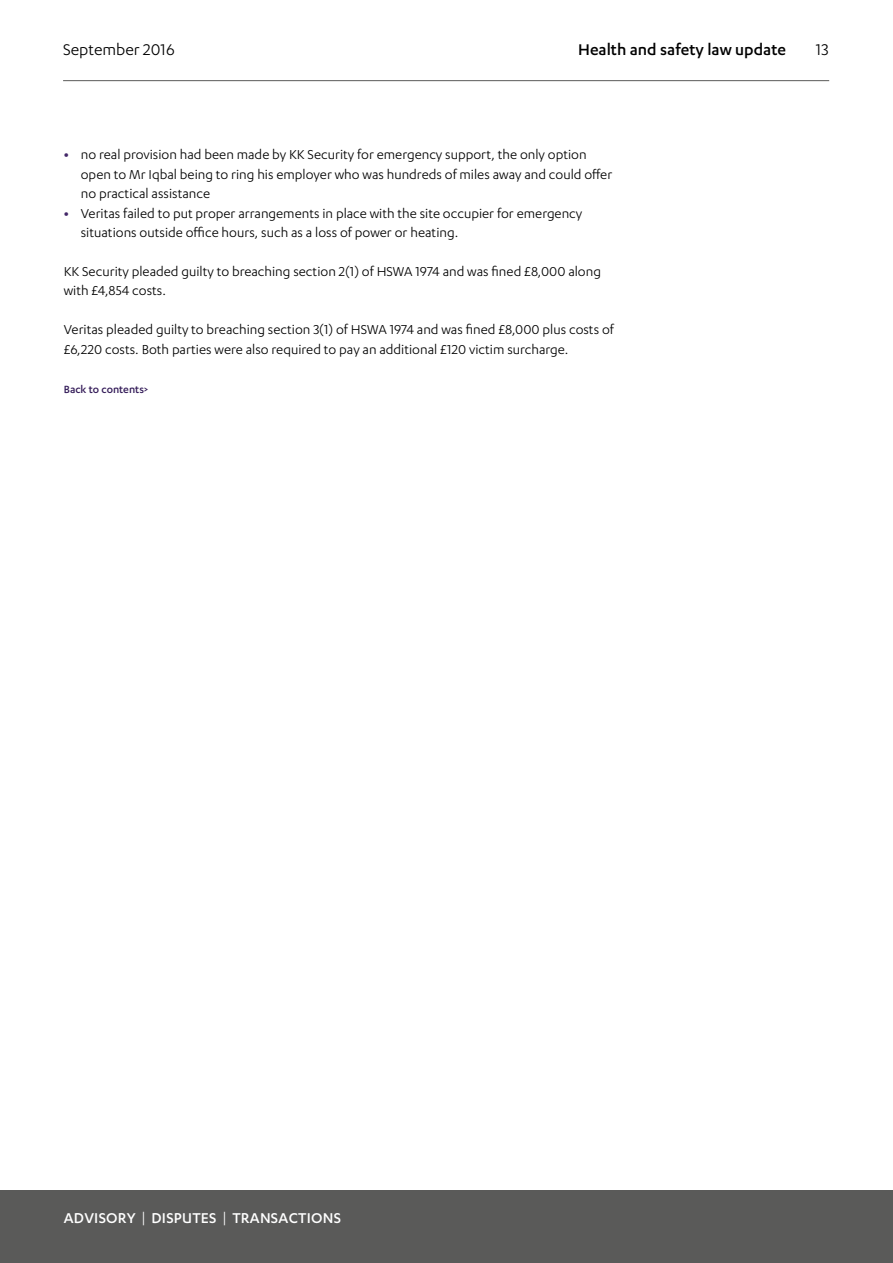
<style>
.page{position:relative;width:893px;height:1263px;background:#fff}
.page>*{position:absolute;margin:0;border:0;box-sizing:border-box;transform-origin:0 0}
.t1{font:500 18px "Karbon";color:#000}
.t2{font:18px "Karbon";color:#000}
.t3{font:500 16.5px "Karbon";letter-spacing:.015em;color:#fff}
.t4{font:15px/19.5px "Karbon";color:#000}
.t5{font:500 12px "Karbon";color:#331b58}
.s1{font-weight:700;color:#432768}
.s2{font-weight:400}
</style>
<div class="page">
<hr style="left:63px;top:80px;width:766px;height:1px;background:#5a5a59">
<div style="left:0;top:1191px;width:893px;height:72px;background:#5a5a59"></div>
<p class="t2" style="left:63px;top:39px;width:113px">September 2016</p>
<p class="t1" style="left:578px;top:39px;width:209px">Health and safety law update</p>
<p class="t2" style="left:816px;top:39px;width:14px">13</p>
<p class="t4" style="left:81px;top:144px;width:533px;text-indent:-17px"><span class="s1">•</span> no real provision had been made by KK Security for emergency support, the only option open to Mr Iqbal being to ring his employer who was hundreds of miles away and could offer no practical assistance</p>
<p class="t4" style="left:81px;top:203px;width:503px;text-indent:-17px"><span class="s1">•</span> Veritas failed to put proper arrangements in place with the site occupier for emergency situations outside office hours, such as a loss of power or heating.</p>
<p class="t4" style="left:64px;top:261px;width:539px">KK Security pleaded guilty to breaching section 2(1) of HSWA 1974 and was fined £8,000 along with £4,854 costs.</p>
<p class="t4" style="left:64px;top:320px;width:552px">Veritas pleaded guilty to breaching section 3(1) of HSWA 1974 and was fined £8,000 plus costs of £6,220 costs. Both parties were also required to pay an additional £120 victim surcharge.</p>
<p class="t5" style="left:64px;top:382px;width:86px">Back to contents&gt;</p>
<p class="t3" style="left:64px;top:1208px;width:279px">ADVISORY <span class="s2">|</span> DISPUTES <span class="s2">|</span> TRANSACTIONS</p>
</div>
